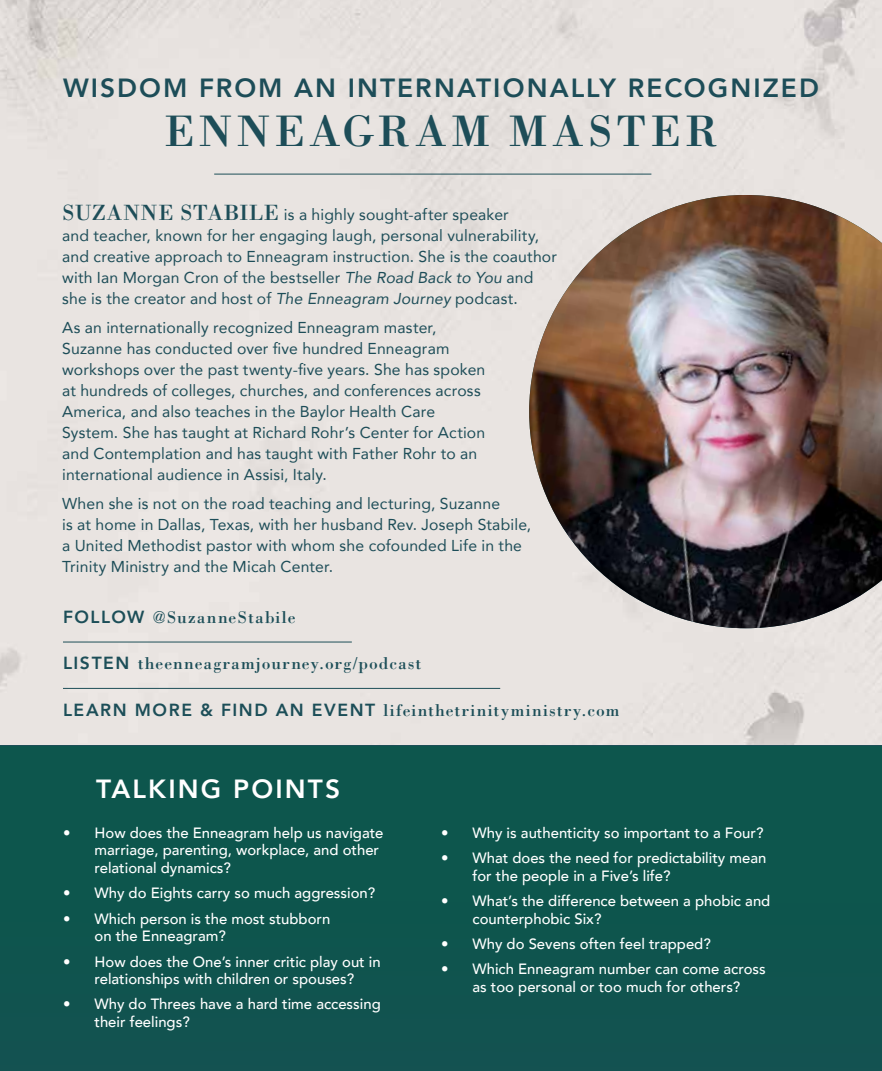
<style>
.page{position:relative;width:882px;height:1071px;background:#fff}
.page>*{position:absolute;margin:0;border:0;box-sizing:border-box;transform-origin:0 0}
.t1{font:45.5px "Bodoni";letter-spacing:.1em;color:#1d4d58}
.t2{font:800 26.25px "Avenir";letter-spacing:.08em;color:#1d4d58}
.t3{font:800 26.25px "Avenir";letter-spacing:.08em;color:#fff}
.t4{font:17.5px "Bodoni";letter-spacing:.06em;color:#1c4e58}
.t5{font:15.75px/21px "Avenir";letter-spacing:.01em;color:#1d4d58}
.t6{font:500 14.88px/17.5px "Avenir";color:#fff}
.s1{font-family:"Bodoni";font-size:22.75px}
.s2{font-style:italic}
.s3{font-family:"Avenir";font-weight:800}
</style>
<div class="page">
<div style="left:0;top:0;width:882px;height:746px;background:#e9e4e1"></div>
<div style="left:0;top:746px;width:882px;height:325px;background:#0d554d"></div>
<hr style="left:63px;top:642px;width:289px;height:1px;background:#1d4e57">
<hr style="left:63px;top:688px;width:437px;height:1px;background:#1d4e57">
<img style="left:529px;top:195px;width:353px;height:433px">
<hr style="left:214px;top:174px;width:437px;height:1px;background:#1d4e57">
<h2 class="t2" style="left:63px;top:67px;width:757px">WISDOM FROM AN INTERNATIONALLY RECOGNIZED</h2>
<h1 class="t1" style="left:164px;top:103px;width:555px">ENNEAGRAM MASTER</h1>
<p class="t5" style="left:62px;top:204px;width:496px"><span class="s1">SUZANNE STABILE</span> is a highly sought-after speaker<br>and teacher, known for her engaging laugh, personal vulnerability, and creative approach to Enneagram instruction. She is the coauthor with Ian Morgan Cron of the bestseller <span class="s2">The Road Back to You</span> and she is the creator and host of <span class="s2">The Enneagram Journey</span> podcast.</p>
<p class="t5" style="left:62px;top:317px;width:425px">As an internationally recognized Enneagram master, Suzanne has conducted over five hundred Enneagram workshops over the past twenty-five years. She has spoken at hundreds of colleges, churches, and conferences across America, and also teaches in the Baylor Health Care System. She has taught at Richard Rohr’s Center for Action and Contemplation and has taught with Father Rohr to an international audience in Assisi, Italy.</p>
<p class="t5" style="left:62px;top:492px;width:471px">When she is not on the road teaching and lecturing, Suzanne<br>is at home in Dallas, Texas, with her husband Rev. Joseph Stabile, a United Methodist pastor with whom she cofounded Life in the Trinity Ministry and the Micah Center.</p>
<p class="t4" style="left:63px;top:607px;width:234px"><span class="s3">FOLLOW</span> @SuzanneStabile</p>
<p class="t4" style="left:63px;top:653px;width:360px"><span class="s3">LISTEN</span> theenneagramjourney.org/podcast</p>
<p class="t4" style="left:63px;top:699px;width:558px"><span class="s3">LEARN MORE &amp; FIND AN EVENT</span> lifeinthetrinityministry.com</p>
<h2 class="t3" style="left:96px;top:769px;width:245px">TALKING POINTS</h2>
<p class="t6" style="left:95px;top:823px;width:291px;text-indent:-32px">• How does the Enneagram help us navigate marriage, parenting, workplace, and other relational dynamics?</p>
<p class="t6" style="left:63px;top:884px;width:314px">• Why do Eights carry so much aggression?</p>
<p class="t6" style="left:95px;top:909px;width:237px;text-indent:-32px">• Which person is the most stubborn on the Enneagram?</p>
<p class="t6" style="left:63px;top:952px;width:319px;text-align:center">• How does the One’s inner critic play out in relationships with children or spouses?</p>
<p class="t6" style="left:95px;top:995px;width:288px;text-indent:-32px">• Why do Threes have a hard time accessing their feelings?</p>
<p class="t6" style="left:441px;top:823px;width:324px">• Why is authenticity so important to a Four?</p>
<p class="t6" style="left:473px;top:849px;width:295px;text-indent:-32px">• What does the need for predictability mean for the people in a Five’s life?</p>
<p class="t6" style="left:473px;top:891px;width:299px;text-indent:-32px">• What’s the difference between a phobic and counterphobic Six?</p>
<p class="t6" style="left:441px;top:934px;width:271px">• Why do Sevens often feel trapped?</p>
<p class="t6" style="left:441px;top:960px;width:326px;text-align:center">• Which Enneagram number can come across as too personal or too much for others?</p>
</div>
